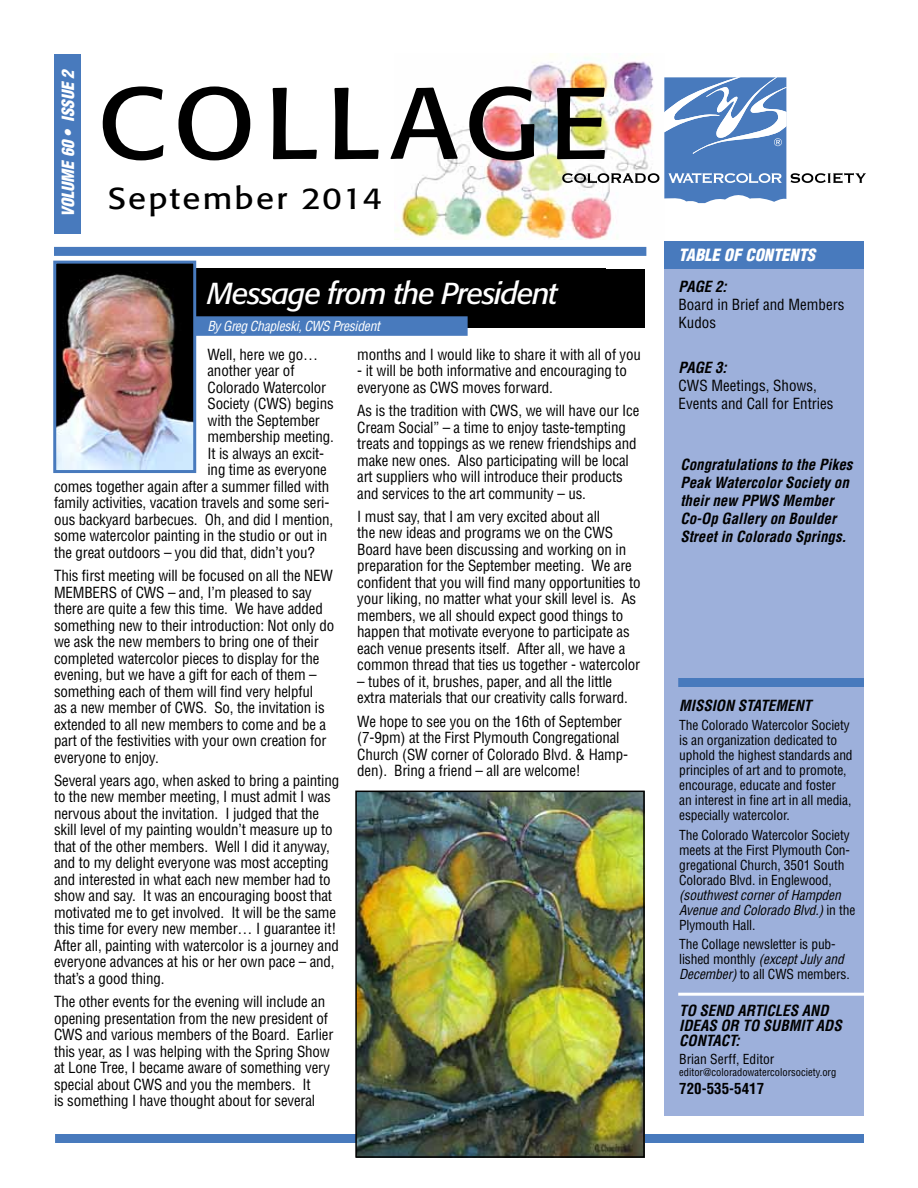
<style>
.page{position:relative;width:918px;height:1188px;background:#fff}
.page>*{position:absolute;margin:0;border:0;box-sizing:border-box;transform-origin:0 0}
.t1{font:100.5px "Formata";letter-spacing:.08em;color:#000;scale:1.1 1}
.t2{font:italic 30px "Formata";letter-spacing:-.035em;color:#fff}
.t3{font:30px "Formata";letter-spacing:.07em;color:#000;scale:1.1 1}
.t4{font:italic 900 condensed 16.5px "Helvetica";color:#fff}
.t5{font:condensed 15px/16.5px "Helvetica";letter-spacing:-.01em;color:#000}
.t6{font:italic 700 condensed 15px/18px "Helvetica";color:#000}
.t7{font:700 condensed 15px "Helvetica";color:#000}
.t8{font:condensed 13.5px/15px "Helvetica";letter-spacing:-.01em;color:#000}
.t9{font:italic condensed 13.5px/15px "Helvetica";letter-spacing:-.01em;color:#000}
.t10{font:italic condensed 13.5px "Helvetica";letter-spacing:-.02em;color:#fff}
.t11{font:condensed 10.5px "Helvetica";color:#000}
.s1{font-style:normal}
.s2{font-style:italic}
</style>
<div class="page">
<div style="left:54px;top:269px;width:591px;height:58px;background:#000"></div>
<img style="left:394px;top:54px;width:258px;height:185px">
<svg style="left:562px;top:77px;width:304px;height:126px"></svg>
<div style="left:54px;top:54px;width:27px;height:180px;background:#487abd"></div>
<div style="left:664px;top:251px;width:200px;height:865px;background:#9db0db"></div>
<div style="left:664px;top:241px;width:200px;height:27px;background:#487abd"></div>
<div style="left:54px;top:247px;width:592px;height:9px;background:#487abd"></div>
<div style="left:55px;top:1134px;width:809px;height:9px;background:#487abd"></div>
<div style="left:678px;top:678px;width:186px;height:9px;background:#487abd"></div>
<hr style="left:678px;top:993px;width:186px;height:3px;background:#fff">
<div style="left:54px;top:316px;width:414px;height:20px;background:#487abd"></div>
<img style="left:358px;top:794px;width:284px;height:361px">
<div style="left:355px;top:791px;width:290px;height:367px;border:2px solid #000"></div>
<img style="left:57px;top:265px;width:135px;height:204px">
<div style="left:53px;top:261px;width:143px;height:212px;border:3px solid #487abd"></div>
<p class="t4" style="left:58px;top:217px;width:150px;rotate:-90deg">VOLUME 60 • ISSUE 2</p>
<h1 class="t1" style="left:97px;top:62px;width:467px">COLLAGE</h1>
<h2 class="t3" style="left:108px;top:180px;width:251px">September 2014</h2>
<h2 class="t2" style="left:207px;top:275px;width:352px">Message from the President</h2>
<p class="t10" style="left:207px;top:317px;width:174px">By Greg Chapleski, CWS President</p>
<p class="t5" style="left:207px;top:346px;width:112px">Well, here we go…</p>
<p class="t5" style="left:207px;top:362px;width:89px">another year of</p>
<p class="t5" style="left:207px;top:379px;width:120px">Colorado Watercolor</p>
<p class="t5" style="left:207px;top:395px;width:128px">Society (CWS) begins</p>
<p class="t5" style="left:207px;top:412px;width:114px">with the September</p>
<p class="t5" style="left:207px;top:428px;width:128px">membership meeting.</p>
<p class="t5" style="left:207px;top:445px;width:118px">It is always an excit-</p>
<p class="t5" style="left:207px;top:461px;width:121px">ing time as everyone</p>
<p class="t5" style="left:54px;top:478px;width:277px">comes together again after a summer filled with</p>
<p class="t5" style="left:54px;top:494px;width:277px">family activities, vacation travels and some seri-</p>
<p class="t5" style="left:54px;top:511px;width:281px">ous backyard barbecues. Oh, and did I mention,</p>
<p class="t5" style="left:54px;top:527px;width:275px">some watercolor painting in the studio or out in</p>
<p class="t5" style="left:54px;top:544px;width:263px">the great outdoors – you did that, didn’t you?</p>
<p class="t5" style="left:54px;top:567px;width:282px">This first meeting will be focused on all the NEW MEMBERS of CWS – and, I’m pleased to say there are quite a few this time. We have added something new to their introduction: Not only do we ask the new members to bring one of their completed watercolor pieces to display for the evening, but we have a gift for each of them – something each of them will find very helpful<br>as a new member of CWS. So, the invitation is extended to all new members to come and be a part of the festivities with your own creation for everyone to enjoy.</p>
<p class="t5" style="left:54px;top:772px;width:287px">Several years ago, when asked to bring a painting to the new member meeting, I must admit I was nervous about the invitation. I judged that the skill level of my painting wouldn’t measure up to that of the other members. Well I did it anyway, and to my delight everyone was most accepting and interested in what each new member had to show and say. It was an encouraging boost that motivated me to get involved. It will be the same this time for every new member… I guarantee it!<br>After all, painting with watercolor is a journey and everyone advances at his or her own pace – and, that’s a good thing.</p>
<p class="t5" style="left:54px;top:993px;width:281px">The other events for the evening will include an opening presentation from the new president of CWS and various members of the Board. Earlier this year, as I was helping with the Spring Show at Lone Tree, I became aware of something very special about CWS and you the members. It<br>is something I have thought about for several</p>
<p class="t5" style="left:357px;top:346px;width:285px">months and I would like to share it with all of you</p>
<p class="t5" style="left:357px;top:362px;width:271px">- it will be both informative and encouraging to everyone as CWS moves forward.</p>
<p class="t5" style="left:357px;top:402px;width:284px">As is the tradition with CWS, we will have our Ice Cream Social” – a time to enjoy taste-tempting treats and toppings as we renew friendships and make new ones. Also participating will be local art suppliers who will introduce their products and services to the art community – us.</p>
<p class="t5" style="left:357px;top:508px;width:285px">I must say, that I am very excited about all<br>the new ideas and programs we on the CWS Board have been discussing and working on in preparation for the September meeting. We are confident that you will find many opportunities to your liking, no matter what your skill level is. As members, we all should expect good things to happen that motivate everyone to participate as each venue presents itself. After all, we have a common thread that ties us together - watercolor</p>
<p class="t5" style="left:357px;top:673px;width:272px">– tubes of it, brushes, paper, and all the little extra materials that our creativity calls forward.</p>
<p class="t5" style="left:357px;top:713px;width:272px">We hope to see you on the 16th of September (7-9pm) at the First Plymouth Congregational Church (SW corner of Colorado Blvd. &amp; Hamp&shy;den). Bring a friend – all are welcome!</p>
<p class="t4" style="left:679px;top:245px;width:138px">TABLE OF CONTENTS</p>
<p class="t6" style="left:679px;top:278px;width:50px">PAGE 2:</p>
<p class="t5" style="left:679px;top:296px;width:167px;line-height:18px">Board in Brief and Members<br>Kudos</p>
<p class="t6" style="left:679px;top:359px;width:50px">PAGE 3:</p>
<p class="t5" style="left:679px;top:377px;width:156px;line-height:18px">CWS Meetings, Shows,<br>Events and Call for Entries</p>
<p class="t6" style="left:680px;top:455px;width:174px">Congratulations to the Pikes<br>Peak Watercolor Society on their new PPWS Member<br>Co-Op Gallery on Boulder<br>Street in Colorado Springs.</p>
<p class="t6" style="left:679px;top:696px;width:134px">MISSION STATEMENT</p>
<p class="t8" style="left:679px;top:717px;width:175px">The Colorado Watercolor Society is an organization dedicated to uphold the highest standards and principles of art and to promote, encourage, educate and foster<br>an interest in fine art in all media, especially watercolor.</p>
<p class="t8" style="left:679px;top:827px;width:172px">The Colorado Watercolor Society meets at the First Plymouth Con&shy;gregational Church, 3501 South<br>Colorado Blvd. in Englewood,</p>
<p class="t9" style="left:679px;top:887px;width:178px">(southwest corner of Hampden<br>Avenue and Colorado Blvd.) <span class="s1">in the<br>Plymouth Hall.</span></p>
<p class="t8" style="left:679px;top:936px;width:172px">The Collage newsletter is pub&shy;lished monthly <span class="s2">(except July and<br>December)</span> to all CWS members.</p>
<p class="t6" style="left:679px;top:1003px;width:164px;line-height:15px">TO SEND ARTICLES AND<br>IDEAS OR TO SUBMIT ADS<br>CONTACT:</p>
<p class="t8" style="left:679px;top:1051px;width:97px">Brian Serff, Editor</p>
<p class="t11" style="left:679px;top:1066px;width:159px">editor@coloradowatercolorsociety.org</p>
<p class="t7" style="left:679px;top:1080px;width:86px">720-535-5417</p>
</div>
